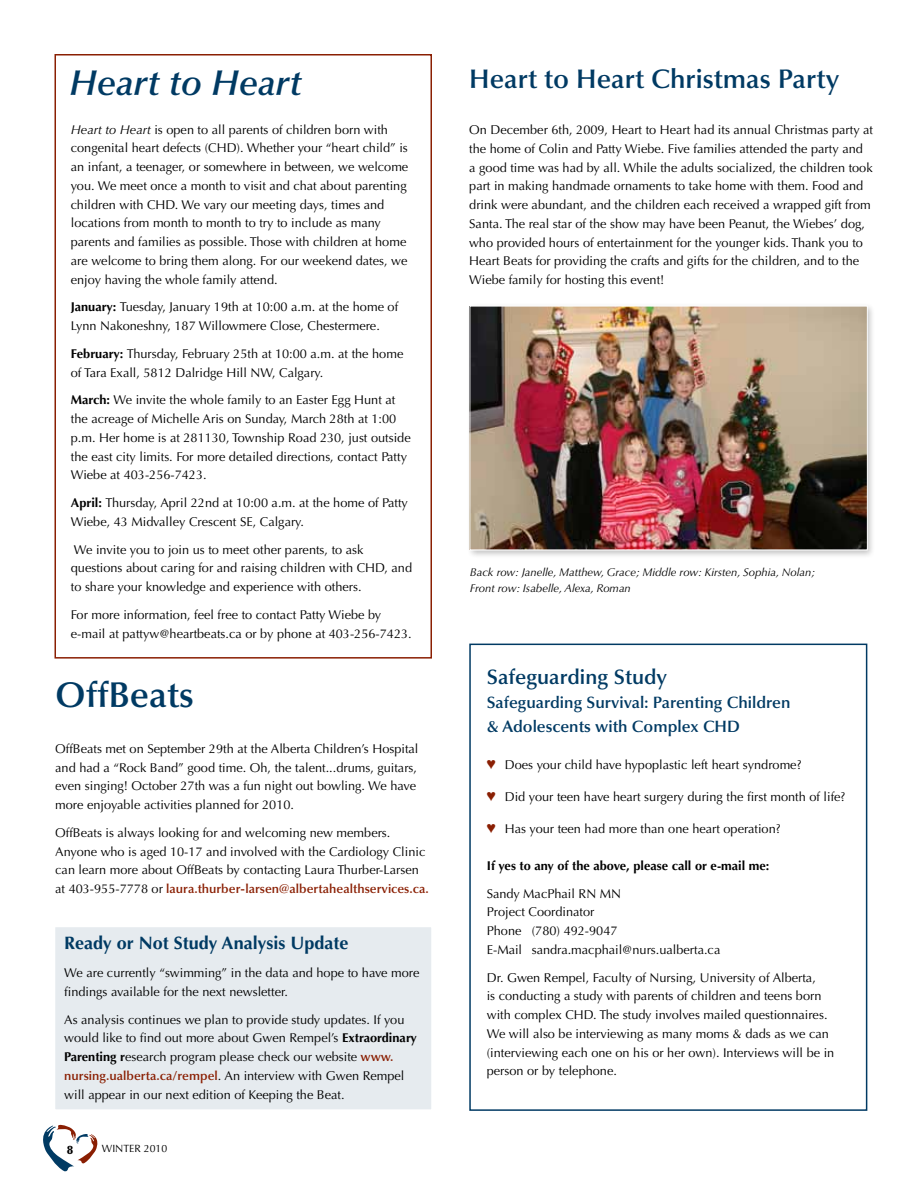
<style>
.page{position:relative;width:918px;height:1188px;background:#fff}
.page>*{position:absolute;margin:0;border:0;box-sizing:border-box;transform-origin:0 0}
.t1{font:italic 600 36px "Optima LT Std";color:#003a63}
.t2{font:600 36px "Optima LT Std";color:#003a63}
.t3{font:600 27px "Optima LT Std";color:#003a63}
.t4{font:600 21px "Optima LT Std";color:#003a63}
.t5{font:700 18px "Optima LT Std";color:#003a63}
.t6{font:600 16.5px/24px "Optima LT Std";color:#003a63}
.t7{font:12.75px/18.8px "Optima LT Std";color:#000}
.t8{font:700 12.75px "Optima LT Std";color:#000}
.t9{font:900 12px "Optima LT Std";color:#000}
.t10{font:italic 11.25px/16.5px "Optima LT Std";color:#000}
.t11{font:10.5px "Optima LT Std";color:#000}
.s1{font-style:italic}
.s2{font-weight:700}
.s3{font-weight:600;color:#8a1f03}
.s4{color:#8a1f03}
</style>
<div class="page">
<svg style="left:43px;top:1124px;width:55px;height:48px"></svg>
<div style="left:55px;top:54px;width:377px;height:605px;border:2px solid #8a1f03"></div>
<div style="left:466px;top:302px;width:410px;height:257px;background:#000;opacity:.25"></div>
<img style="left:472px;top:308px;width:393px;height:240px">
<div style="left:55px;top:926px;width:377px;height:184px;background:#e6ebef"></div>
<div style="left:54px;top:926px;width:379px;height:185px;border:2px solid #fff"></div>
<div style="left:469px;top:644px;width:398px;height:467px;border:2px solid #003a63"></div>
<h1 class="t1" style="left:70px;top:62px;width:234px">Heart to Heart</h1>
<p class="t7" style="left:71px;top:120px;width:339px"><span class="s1">Heart to Heart</span> is open to all parents of children born with congenital heart defects (CHD). Whether your “heart child” is an infant, a teenager, or somewhere in between, we welcome you. We meet once a month to visit and chat about parenting children with CHD. We vary our meeting days, times and locations from month to month to try to include as many parents and families as possible. Those with children at home are welcome to bring them along. For our weekend dates, we enjoy having the whole family attend.</p>
<p class="t7" style="left:71px;top:298px;width:329px"><span class="s2">January:</span> Tuesday, January 19th at 10:00 a. m. at the home of<br>Lynn Nakoneshny, 187 Willowmere Close, Chestermere.</p>
<p class="t7" style="left:71px;top:344px;width:334px"><span class="s2">February:</span> Thursday, February 25th at 10:00 a. m. at the home of Tara Exall, 5812 Dalridge Hill NW, Calgary.</p>
<p class="t7" style="left:71px;top:391px;width:341px"><span class="s2">March:</span> We invite the whole family to an Easter Egg Hunt at the acreage of Michelle Aris on Sunday, March 28th at 1:00<br>p. m. Her home is at 281130, Township Road 230, just outside the east city limits. For more detailed directions, contact Patty Wiebe at 403-256-7423.</p>
<p class="t7" style="left:71px;top:494px;width:339px"><span class="s2">April:</span> Thursday, April 22nd at 10:00 a. m. at the home of Patty<br>Wiebe, 43 Midvalley Crescent SE, Calgary.</p>
<p class="t7" style="left:71px;top:540px;width:343px">We invite you to join us to meet other parents, to ask questions about caring for and raising children with CHD, and to share your knowledge and experience with others.</p>
<p class="t7" style="left:71px;top:605px;width:340px">For more information, feel free to contact Patty Wiebe by e-mail at pattyw@heartbeats.ca or by phone at 403-256-7423.</p>
<h1 class="t2" style="left:55px;top:674px;width:140px">OffBeats</h1>
<p class="t7" style="left:55px;top:739px;width:365px">OffBeats met on September 29th at the Alberta Children’s Hospital and had a “Rock Band” good time. Oh, the talent...drums, guitars, even singing! October 27th was a fun night out bowling. We have more enjoyable activities planned for 2010.</p>
<p class="t7" style="left:55px;top:823px;width:375px">OffBeats is always looking for and welcoming new members.<br>Anyone who is aged 10-17 and involved with the Cardiology Clinic can learn more about OffBeats by contacting Laura Thurber-Larsen at 403-955-7778 or <span class="s3">laura.thurber-larsen@albertahealthservices.ca.</span></p>
<h3 class="t5" style="left:64px;top:933px;width:286px">Ready or Not Study Analysis Update</h3>
<p class="t7" style="left:64px;top:964px;width:357px">We are currently “swimming” in the data and hope to have more findings available for the next newsletter.</p>
<p class="t7" style="left:64px;top:1010px;width:354px">As analysis continues we plan to provide study updates. If you would like to find out more about Gwen Rempel’s <span class="s2">Extraordinary Parenting r</span>esearch program please check our website <span class="s3">www. nursing.ualberta.ca/rempel</span>. An interview with Gwen Rempel will appear in our next edition of Keeping the Beat.</p>
<p class="t9" style="left:67px;top:1143px;width:7px">8</p>
<p class="t11" style="left:102px;top:1143px;width:21px">winter</p>
<p class="t11" style="left:144px;top:1143px;width:25px">2010</p>
<h2 class="t3" style="left:469px;top:63px;width:372px">Heart to Heart Christmas Party</h2>
<p class="t7" style="left:469px;top:121px;width:405px">On December 6th, 2009, Heart to Heart had its annual Christmas party at the home of Colin and Patty Wiebe. Five families attended the party and<br>a good time was had by all. While the adults socialized, the children took part in making handmade ornaments to take home with them. Food and drink were abundant, and the children each received a wrapped gift from Santa. The real star of the show may have been Peanut, the Wiebes’ dog, who provided hours of entertainment for the younger kids. Thank you to Heart Beats for providing the crafts and gifts for the children, and to the Wiebe family for hosting this event!</p>
<p class="t10" style="left:470px;top:564px;width:347px">Back row: Janelle, Matthew, Grace; Middle row: Kirsten, Sophia, Nolan;<br>Front row: Isabelle, Alexa, Roman</p>
<h3 class="t4" style="left:487px;top:665px;width:182px">Safeguarding Study</h3>
<p class="t6" style="left:487px;top:691px;width:305px">Safeguarding Survival: Parenting Children &amp; Adolescents with Complex CHD</p>
<p class="t7" style="left:487px;top:755px;width:316px"><span class="s4">♥</span> Does your child have hypoplastic left heart syndrome?</p>
<p class="t7" style="left:487px;top:787px;width:360px"><span class="s4">♥</span> Did your teen have heart surgery during the first month of life?</p>
<p class="t7" style="left:487px;top:820px;width:295px"><span class="s4">♥</span> Has your teen had more than one heart operation?</p>
<p class="t8" style="left:487px;top:858px;width:284px">If yes to any of the above, please call or e-mail me:</p>
<p class="t7" style="left:487px;top:884px;width:235px">Sandy MacPhail RN MN<br>Project Coordinator<br>Phone (780) 492-9047<br>E-Mail sandra. macphail@nurs. ualberta.ca</p>
<p class="t7" style="left:487px;top:968px;width:349px">Dr. Gwen Rempel, Faculty of N ursing, University of Alberta,<br>is conducting a study with parents of children and teens born with complex CHD. The study involves mailed questionnaires.<br>We will also be interviewing as many moms &amp; dads as we can (interviewing each one on his or her own). I nterviews will be in person or by telephone.</p>
</div>
